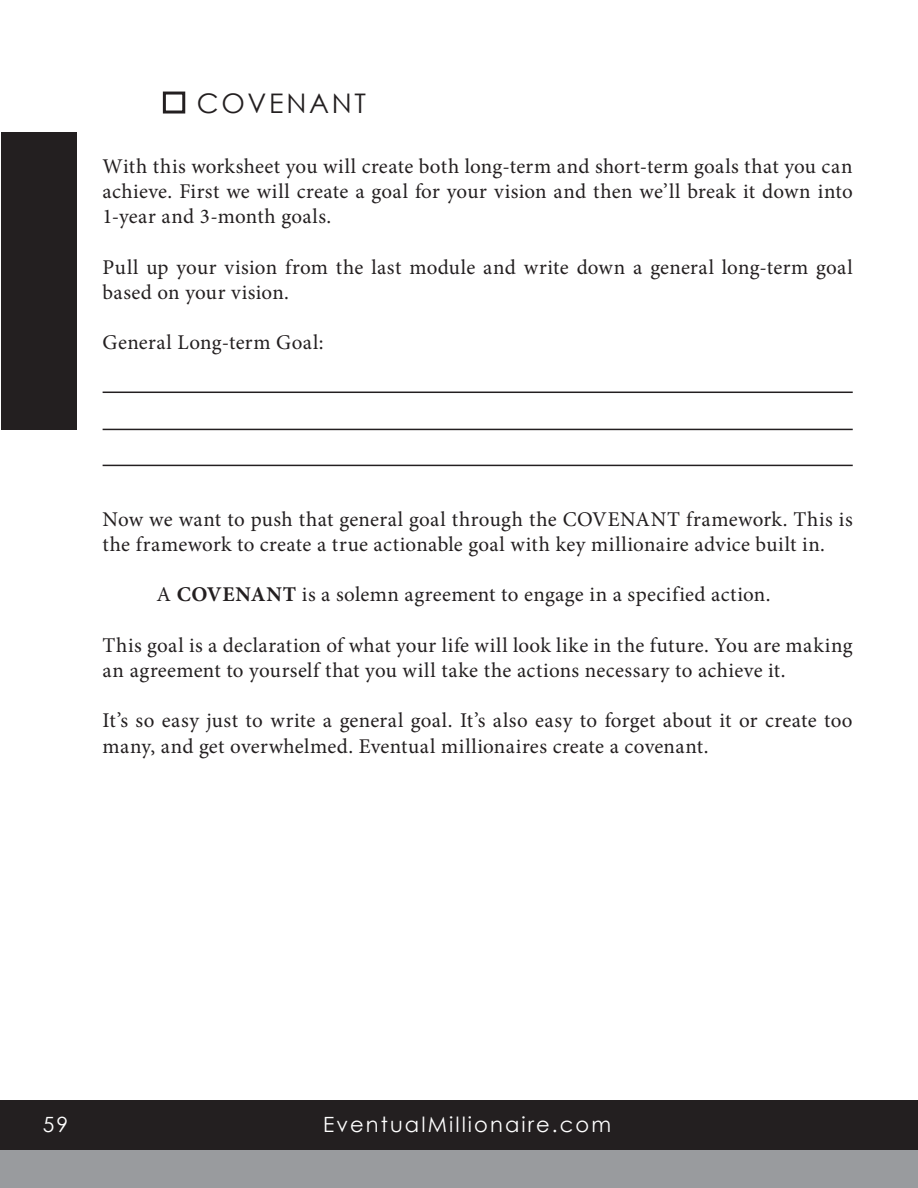
<style>
.page{position:relative;width:918px;height:1188px;background:#fff}
.page>*{position:absolute;margin:0;border:0;box-sizing:border-box;transform-origin:0 0}
.Subtitle_18pt_regula{font:27px "Century Gothic";letter-spacing:.1em;color:#231f20}
.Normal_12pt_light{font:21px/25.2px "Minion Pro";letter-spacing:.015em;color:#231f20}
.Subtitle_18pt_regula-2{font:21px "Century Gothic";letter-spacing:.1em;color:#fff}
.s1{font-weight:700}
</style>
<div class="page">
<div style="left:1px;top:1100px;width:917px;height:51px;background:#231f20"></div>
<div style="left:1px;top:1151px;width:917px;height:37px;background:#999b9e"></div>
<div style="left:1px;top:133px;width:75px;height:297px;background:#231f20"></div>
<div style="left:163px;top:92px;width:22px;height:22px;border:3px solid #231f20"></div>
<hr style="left:103px;top:392px;width:750px;height:1px;background:#231f20">
<hr style="left:103px;top:429px;width:750px;height:1px;background:#231f20">
<hr style="left:103px;top:465px;width:750px;height:1px;background:#231f20">
<p class="Subtitle_18pt_regula" style="left:197px;top:84px;width:171px">COVENANT</p>
<p class="Normal_12pt_light" style="left:103px;top:154px;width:752px;text-align:justify">With this worksheet you will create both long-term and short-term goals that you can achieve. First we will create a goal for your vision and then we’ll break it down into 1-year and 3-month goals.</p>
<p class="Normal_12pt_light" style="left:103px;top:255px;width:752px">Pull up your vision from the last module and write down a general long-term goal based on your vision.</p>
<p class="Normal_12pt_light" style="left:103px;top:330px;width:222px">General Long-term Goal:</p>
<p class="Normal_12pt_light" style="left:103px;top:507px;width:752px">Now we want to push that general goal through the COVENANT framework. This is the framework to create a true actionable goal with key millionaire advice built in.</p>
<p class="Normal_12pt_light" style="left:157px;top:582px;width:615px">A <span class="s1">COVENANT</span> is a solemn agreement to engage in a specified action.</p>
<p class="Normal_12pt_light" style="left:103px;top:633px;width:752px">This goal is a declaration of what your life will look like in the future. You are making an agreement to yourself that you will take the actions necessary to achieve it.</p>
<p class="Normal_12pt_light" style="left:103px;top:708px;width:752px">It’s so easy just to write a general goal. It’s also easy to forget about it or create too many, and get overwhelmed. Eventual millionaires create a covenant.</p>
<p class="Subtitle_18pt_regula-2" style="left:43px;top:1110px;width:27px">59</p>
<p class="Subtitle_18pt_regula-2" style="left:323px;top:1110px;width:290px">EventualMillionaire.com</p>
</div>
